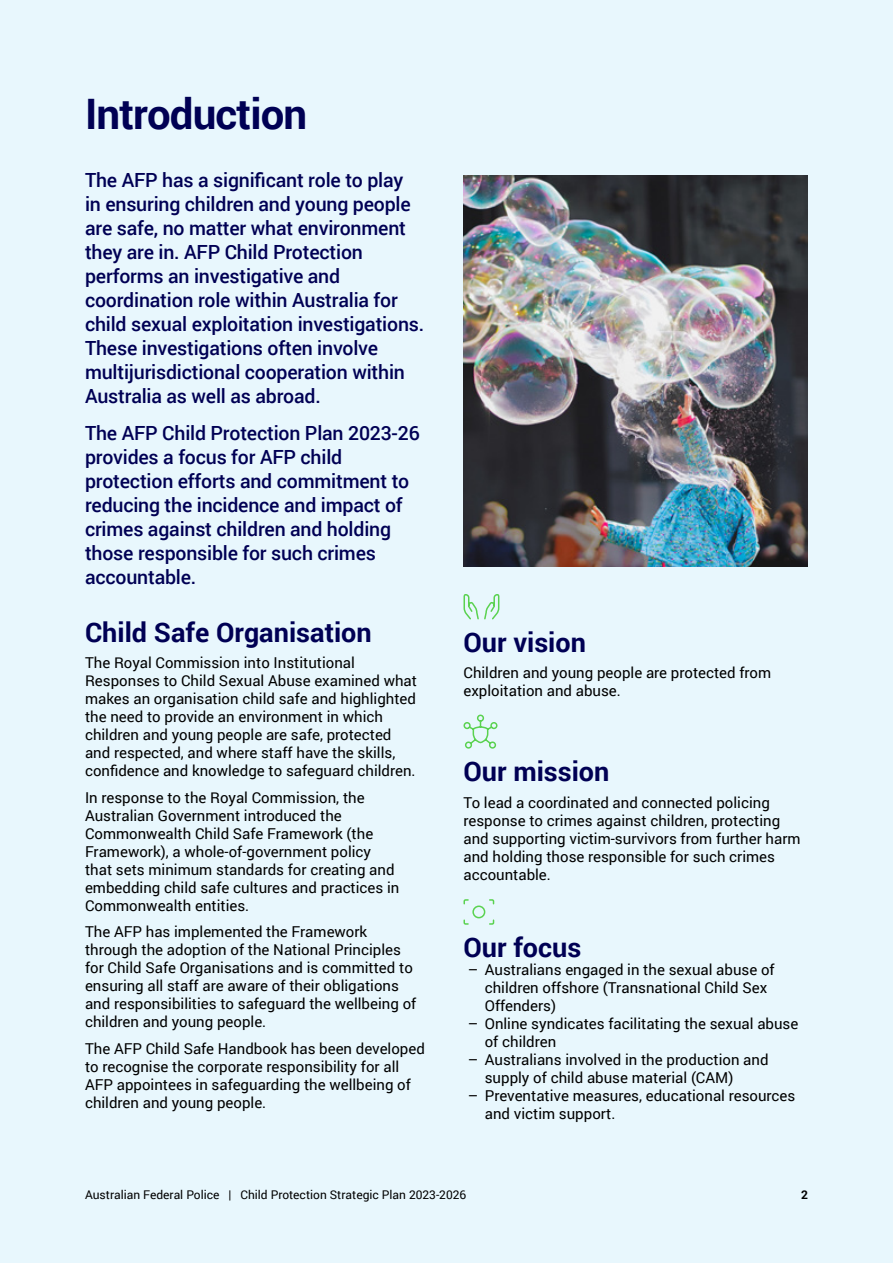
<style>
.page{position:relative;width:893px;height:1263px;background:#e8f7fd}
.page>*{position:absolute;margin:0;border:0;box-sizing:border-box;transform-origin:0 0}
.t1{font:700 42px "Roboto";letter-spacing:-.02em;color:#000054}
.t2{font:700 27px "Roboto";color:#000054}
.t3{font:500 19.5px/24px "Roboto";letter-spacing:-.01em;color:#000054}
.t4{font:15px/18px "Roboto";color:#000}
.t5{font:12px "Roboto";color:#000}
.t6{font:700 12px "Roboto";color:#000}
</style>
<div class="page">
<img style="left:463px;top:175px;width:345px;height:392px">
<svg style="left:463px;top:594px;width:37px;height:26px"></svg>
<svg style="left:463px;top:714px;width:35px;height:35px"></svg>
<svg style="left:463px;top:899px;width:32px;height:26px"></svg>
<h2 class="t1" style="left:85px;top:84px;width:224px">Introduction</h2>
<p class="t3" style="left:85px;top:167px;width:341px">The AFP has a significant role to play<br>in ensuring children and young people are safe, no matter what environment they are in. AFP Child Protection performs an investigative and coordination role within Australia for child sexual exploitation investigations.<br>These investigations often involve multijurisdictional cooperation within Australia as well as abroad.</p>
<p class="t3" style="left:85px;top:420px;width:336px">The AFP Child Protection Plan 2023-26 provides a focus for AFP child protection efforts and commitment to reducing the incidence and impact of crimes against children and holding those responsible for such crimes accountable.</p>
<h3 class="t2" style="left:85px;top:613px;width:288px">Child Safe Organisation</h3>
<p class="t4" style="left:85px;top:653px;width:333px">The Royal Commission into Institutional Responses to Child Sexual Abuse examined what makes an organisation child safe and highlighted the need to provide an environment in which children and young people are safe, protected and respected, and where staff have the skills, confidence and knowledge to safeguard children.</p>
<p class="t4" style="left:85px;top:788px;width:316px">In response to the Royal Commission, the Australian Government introduced the Commonwealth Child Safe Framework (the Framework), a whole-of-government policy that sets minimum standards for creating and embedding child safe cultures and practices in Commonwealth entities.</p>
<p class="t4" style="left:85px;top:922px;width:333px">The AFP has implemented the Framework through the adoption of the National Principles for Child Safe Organisations and is committed to ensuring all staff are aware of their obligations and responsibilities to safeguard the wellbeing of children and young people.</p>
<p class="t4" style="left:85px;top:1039px;width:341px">The AFP Child Safe Handbook has been developed to recognise the corporate responsibility for all AFP appointees in safeguarding the wellbeing of children and young people.</p>
<h3 class="t2" style="left:463px;top:623px;width:124px">Our vision</h3>
<p class="t4" style="left:463px;top:663px;width:309px">Children and young people are protected from exploitation and abuse.</p>
<h3 class="t2" style="left:463px;top:752px;width:147px">Our mission</h3>
<p class="t4" style="left:463px;top:793px;width:339px">To lead a coordinated and connected policing response to crimes against children, protecting and supporting victim-survivors from further harm and holding those responsible for such crimes accountable.</p>
<h3 class="t2" style="left:463px;top:928px;width:119px">Our focus</h3>
<p class="t4" style="left:485px;top:960px;width:292px;text-indent:-17px">– Australians engaged in the sexual abuse of children offshore (Transnational Child Sex<br>Offenders)</p>
<p class="t4" style="left:485px;top:1014px;width:315px;text-indent:-17px">– Online syndicates facilitating the sexual abuse of children</p>
<p class="t4" style="left:485px;top:1050px;width:285px;text-indent:-17px">– Australians involved in the production and supply of child abuse material (CAM)</p>
<p class="t4" style="left:485px;top:1086px;width:312px;text-indent:-17px">– Preventative measures, educational resources and victim support.</p>
<p class="t5" style="left:85px;top:1186px;width:383px">Australian Federal Police | Child Protection Strategic Plan 2023-2026</p>
<p class="t6" style="left:801px;top:1186px;width:8px">2</p>
</div>
